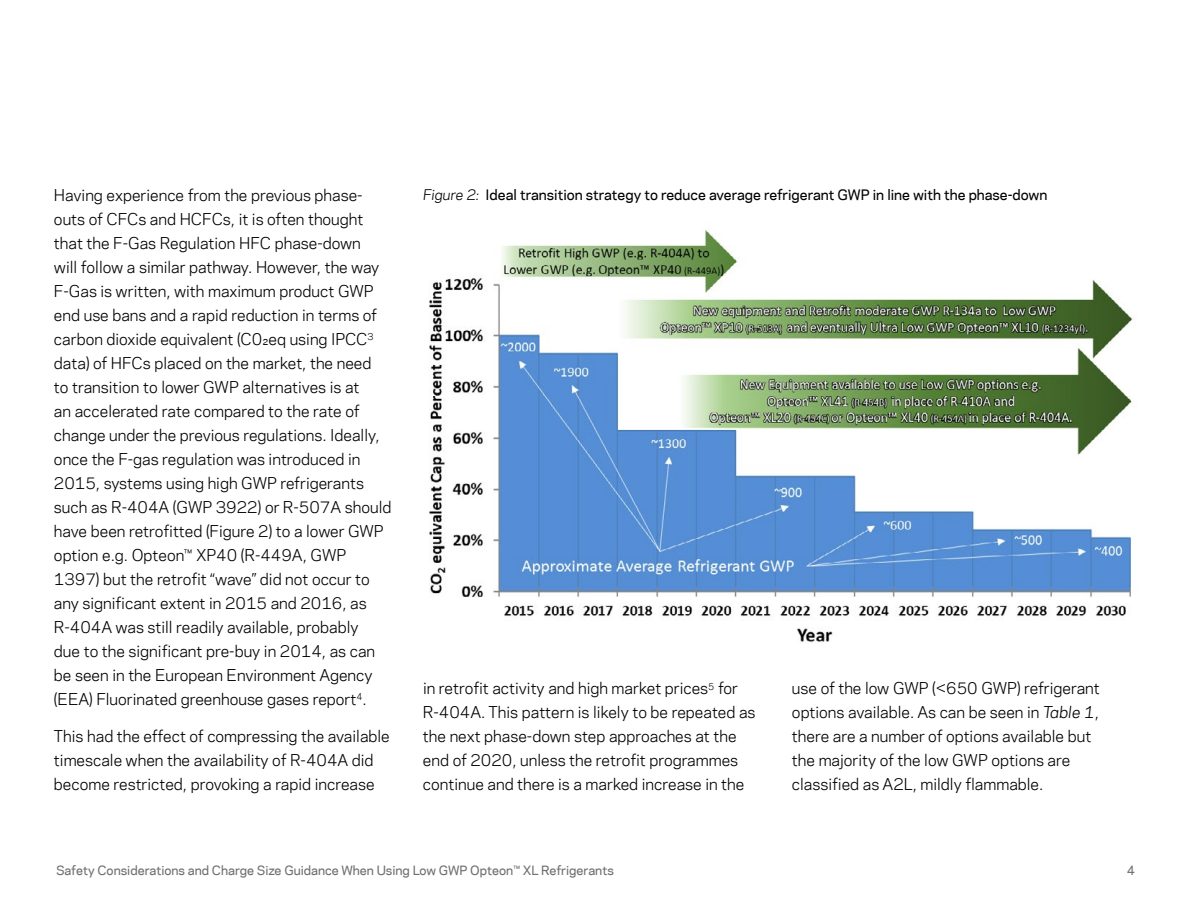
<style>
.page{position:relative;width:1188px;height:918px;background:#fff}
.page>*{position:absolute;margin:0;border:0;box-sizing:border-box;transform-origin:0 0}
.t1{font:15px/24px "Chemours Sans";color:#000}
.t2{font:500 13.5px "Chemours Sans";color:#000}
.t3{font:500 12px "Chemours Sans";color:#6d6e71}
.s1{font-weight:400;font-style:italic}
.s2{font-style:italic}
</style>
<div class="page">
<img style="left:429px;top:229px;width:704px;height:413px">
<p class="t1" style="left:54px;top:182px;width:339px">Having experience from the previous phase&shy;outs of CFCs and HCFCs, it is often thought that the F-Gas Regulation HFC phase-down<br>will follow a similar pathway. However, the way F-Gas is written, with maximum product GWP end use bans and a rapid reduction in terms of carbon dioxide equivalent (C0₂eq using IPCC<sup>3 </sup>data) of HFCs placed on the market, the need<br>to transition to lower GWP alternatives is at<br>an accelerated rate compared to the rate of change under the previous regulations. Ideally, once the F-gas regulation was introduced in 2015, systems using high GWP refrigerants such as R-404A (GWP 3922) or R-507A should have been retrofitted (Figure 2) to a lower GWP option e.g. Opteon™ XP40 (R-449A, GWP 1397) but the retrofit “wave” did not occur to any significant extent in 2015 and 2016, as R-404A was still readily available, probably<br>due to the significant pre-buy in 2014, as can be seen in the European Environment Agency (EEA) Fluorinated greenhouse gases report<sup>4</sup>.</p>
<p class="t1" style="left:54px;top:724px;width:337px">This had the effect of compressing the available timescale when the availability of R-404A did become restricted, provoking a rapid increase</p>
<p class="t2" style="left:423px;top:184px;width:626px"><span class="s1">Figure 2:</span> Ideal transition strategy to reduce average refrigerant GWP in line with the phase-down</p>
<p class="t1" style="left:423px;top:676px;width:334px">in retrofit activity and high market prices<sup>5</sup> for R-404A. This pattern is likely to be repeated as the next phase-down step approaches at the end of 2020, unless the retrofit programmes continue and there is a marked increase in the</p>
<p class="t1" style="left:792px;top:676px;width:309px">use of the low GWP (&lt;650 GWP) refrigerant options available. As can be seen in <span class="s2">Table 1</span>, there are a number of options available but the majority of the low GWP options are classified as A2L, mildly flammable.</p>
<p class="t3" style="left:56px;top:861px;width:559px">Safety Considerations and Charge Size Guidance When Using Low GWP Opteon™ XL Refrigerants</p>
<p class="t3" style="left:1127px;top:861px;width:10px">4</p>
</div>
